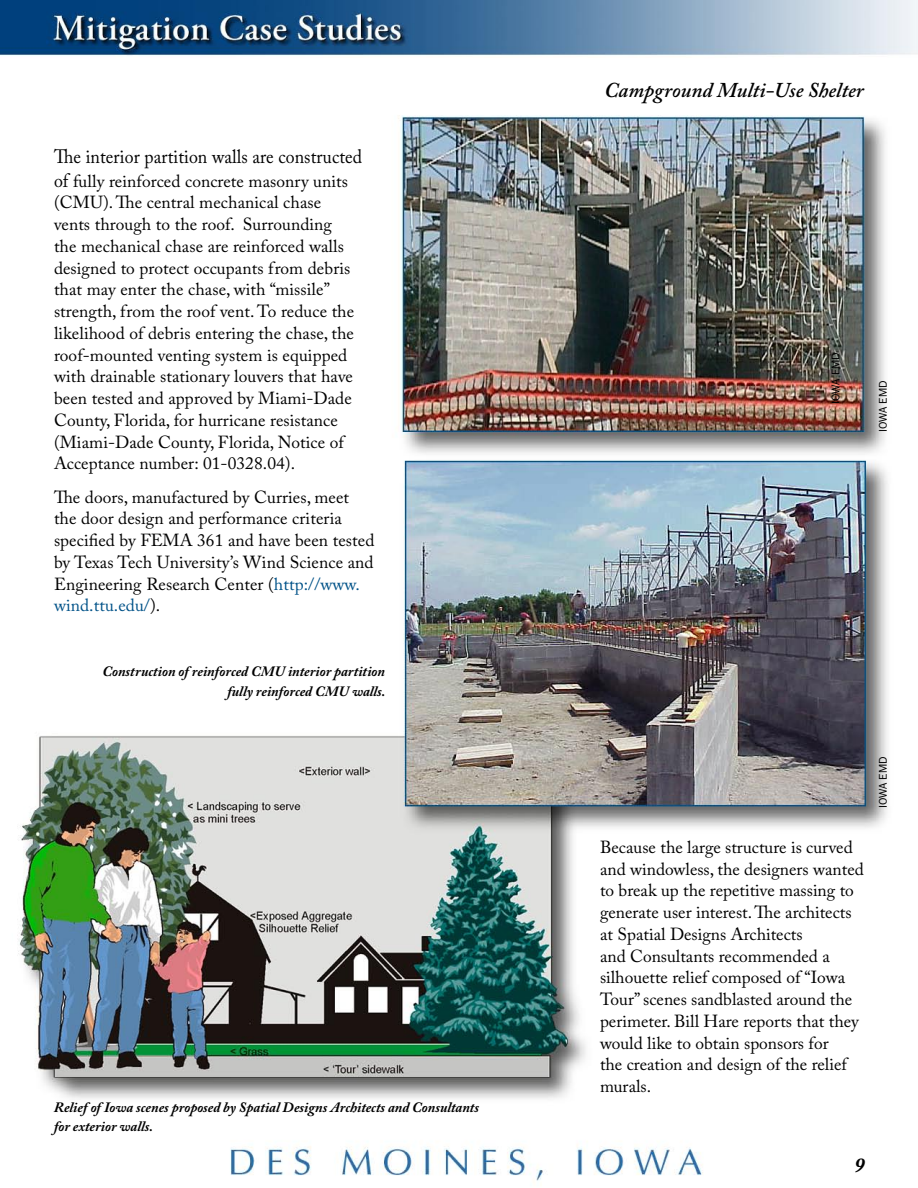
<style>
.page{position:relative;width:918px;height:1188px;background:#fff}
.page>*{position:absolute;margin:0;border:0;box-sizing:border-box;transform-origin:0 0}
.t1{font:italic 600 21px "Adobe Caslon Pro";color:#000}
.Caslon11_3_14{font:19.2px "Adobe Caslon Pro";letter-spacing:.005em;color:#000;scale:.93 1}
.Caslon11_3_14-2{font:17.4px/21.8px "Adobe Caslon Pro";letter-spacing:.005em;color:#000}
.caption2{font:italic 700 14.25px/19.5px "Adobe Caslon Pro";color:#000;text-align:right}
.credits{font:11.25px "ITC Franklin Gothic Std";letter-spacing:-.015em;color:#000}
.s1{font-size:19.2px}
.s2{color:#005288}
</style>
<div class="page">
<img style="left:0;top:0;width:918px;height:1181px">
<svg style="left:855px;top:1158px;width:10px;height:14px"></svg>
<p class="Caslon11_3_14" style="left:54px;top:145px;width:333px">The interior partition walls are constructed</p>
<p class="Caslon11_3_14-2" style="left:54px;top:170px;width:302px"><span class="s1">of</span> fully reinforced concrete masonry units (CMU). The central mechanical chase vents through to the roof. Surrounding the mechanical chase are reinforced walls designed to protect occupants from debris that may enter the chase, with “missile” strength, from the roof vent. To reduce the likelihood of debris entering the chase, the roof-mounted venting system is equipped with drainable stationary louvers that have been tested and approved by Miami-Dade County, Florida, for hurricane resistance (Miami-Dade County, Florida, Notice of Acceptance number: 01-0328.04).</p>
<p class="Caslon11_3_14-2" style="left:54px;top:486px;width:322px">The doors, manufactured by Curries, meet the door design and performance criteria specified by FEMA 361 and have been tested by Texas Tech University’s Wind Science and Engineering Research Center (<span class="s2">http://www. wind.ttu.edu/</span>).</p>
<p class="caption2" style="left:102px;top:662px;width:285px">Construction of reinforced CMU interior partition fully reinforced CMU walls.</p>
<p class="caption2" style="left:54px;top:1097px;width:427px;text-align:left">Relief of Iowa scenes proposed by Spatial Designs Architects and Consultants for exterior walls.</p>
<p class="t1" style="left:605px;top:77px;width:261px">Campground Multi-Use Shelter</p>
<p class="credits" style="left:829px;top:404px;width:53px;rotate:-90deg">IOWA EMD</p>
<p class="credits" style="left:876px;top:432px;width:53px;rotate:-90deg">IOWA EMD</p>
<p class="Caslon11_3_14-2" style="left:600px;top:836px;width:265px">Because the large structure is curved and windowless, the designers wanted to break up the repetitive massing to generate user interest. The architects at Spatial Designs Architects<br>and Consultants recommended a silhouette relief composed of “Iowa Tour” scenes sandblasted around the perimeter. Bill Hare reports that they would like to obtain sponsors for<br>the creation and design of the relief murals.</p>
<p class="credits" style="left:876px;top:808px;width:53px;rotate:-90deg">IOWA EMD</p>
</div>
